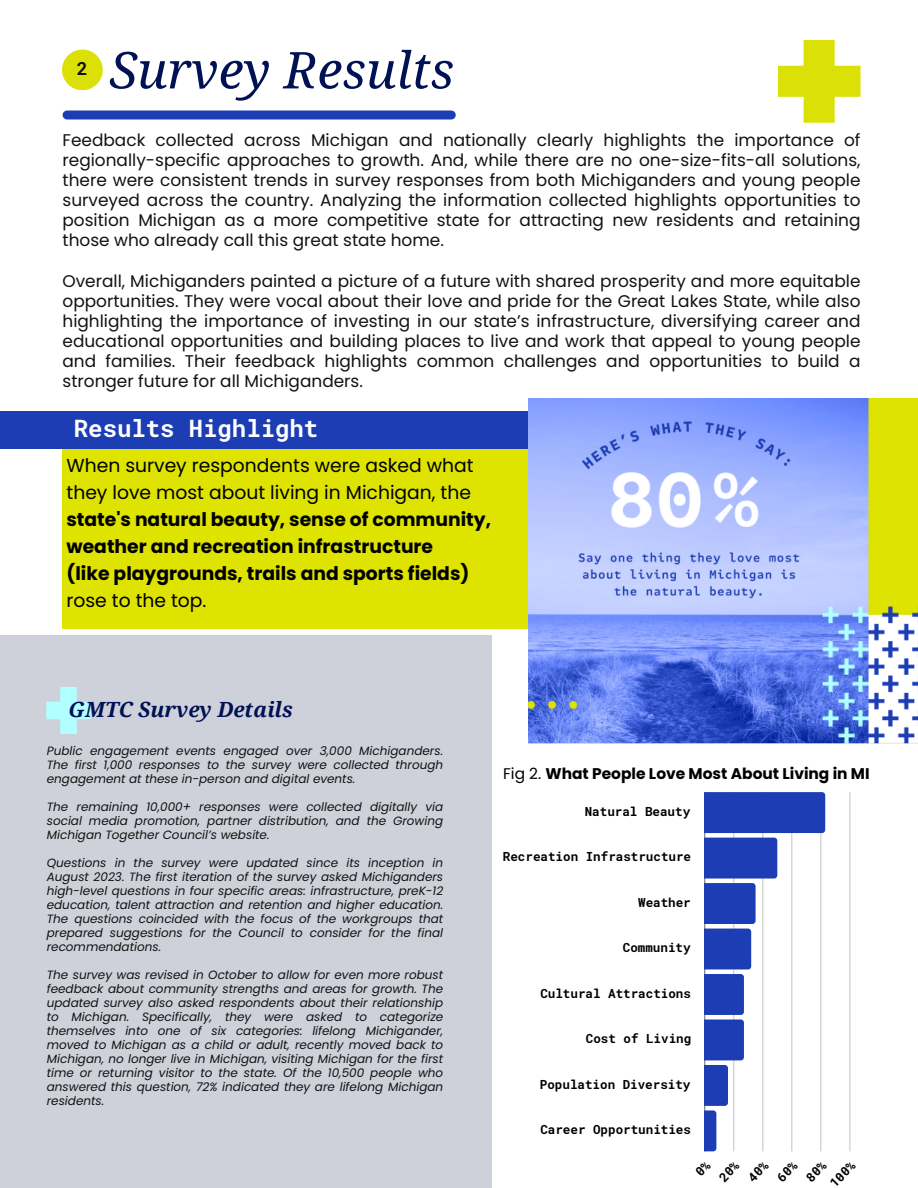
<style>
.page{position:relative;width:918px;height:1188px;background:#fff}
.page>*{position:absolute;margin:0;border:0;box-sizing:border-box;transform-origin:0 0}
.t1{font:italic 50.85px "Noto Serif";color:#001254}
.t2{font:700 24px "Roboto Mono";color:#fff}
.t3{font:italic 700 21px "Noto Serif";color:#001254}
.t4{font:700 18.75px/27px "Poppins";color:#000}
.t5{font:18.75px "Poppins";color:#000}
.t6{font:700 18px "Roboto Mono";color:#121212}
.t7{font:16.95px/20.1px "Poppins";color:#121212;text-align:justify}
.t8{font:700 15.45px "Poppins";color:#000}
.t9{font:700 12.6px "Roboto Mono";color:#000}
.t10{font:italic 12px/14px "Poppins";color:#121212;text-align:justify}
.s1{font-weight:400}
</style>
<div class="page">
<div style="left:62px;top:439px;width:467px;height:189px;background:#dee300"></div>
<div style="left:0;top:635px;width:491px;height:553px;background:#cfd1da"></div>
<svg style="left:778px;top:40px;width:83px;height:83px"></svg>
<div style="left:0;top:411px;width:544px;height:37px;background:#1c3db4"></div>
<img style="left:529px;top:398px;width:389px;height:346px">
<svg style="left:46px;top:687px;width:45px;height:47px"></svg>
<hr style="left:850px;top:792px;width:1px;height:359px;background:#000">
<svg style="left:705px;top:792px;width:120px;height:359px"></svg>
<div style="left:67px;top:111px;width:384px;height:9px;background:#1c3db4"></div>
<div style="left:62px;top:49px;width:41px;height:41px;background:#dbe106;border-radius:50%"></div>
<p class="t6" style="left:77px;top:57px;width:12px">2</p>
<p class="t1" style="left:109px;top:34px;width:346px">Survey Results</p>
<p class="t7" style="left:63px;top:130px;width:800px">Feedback collected across Michigan and nationally clearly highlights the importance of regionally-specific approaches to growth. And, while there are no one-size-fits-all solutions, there were consistent trends in survey responses from both Michiganders and young people surveyed across the country. Analyzing the information collected highlights opportunities to position Michigan as a more competitive state for attracting new residents and retaining those who already call this great state home.</p>
<p class="t7" style="left:63px;top:271px;width:800px">Overall, Michiganders painted a picture of a future with shared prosperity and more equitable opportunities. They were vocal about their love and pride for the Great Lakes State, while also highlighting the importance of investing in our state’s infrastructure, diversifying career and educational opportunities and building places to live and work that appeal to young people and families. Their feedback highlights common challenges and opportunities to build a stronger future for all Michiganders.</p>
<p class="t2" style="left:74px;top:412px;width:246px">Results Highlight</p>
<p class="t5" style="left:67px;top:452px;width:409px">When survey respondents were asked what</p>
<p class="t4" style="left:67px;top:479px;width:426px"><span class="s1">they love most about living in Michigan, the </span>state's natural beauty, sense of community, weather and recreation infrastructure</p>
<p class="t4" style="left:67px;top:560px;width:404px">(like playgrounds, trails and sports fields)</p>
<p class="t5" style="left:67px;top:587px;width:142px">rose to the top.</p>
<p class="t3" style="left:68px;top:695px;width:226px">GMTC Survey Details</p>
<p class="t10" style="left:47px;top:743px;width:398px">Public engagement events engaged over 3,000 Michiganders.<br>The first 1,000 responses to the survey were collected through engagement at these in-person and digital events.</p>
<p class="t10" style="left:47px;top:799px;width:398px">The remaining 10,000+ responses were collected digitally via social media promotion, partner distribution, and the Growing Michigan Together Council’s website.</p>
<p class="t10" style="left:47px;top:855px;width:398px">Questions in the survey were updated since its inception in August 2023. The first iteration of the survey asked Michiganders high-level questions in four specific areas: infrastructure, preK-12 education, talent attraction and retention and higher education.<br>The questions coincided with the focus of the workgroups that prepared suggestions for the Council to consider for the final recommendations.</p>
<p class="t10" style="left:47px;top:967px;width:398px">The survey was revised in October to allow for even more robust feedback about community strengths and areas for growth. The updated survey also asked respondents about their relationship to Michigan. Specifically, they were asked to categorize themselves into one of six categories: lifelong Michigander, moved to Michigan as a child or adult, recently moved back to Michigan, no longer live in Michigan, visiting Michigan for the first time or returning visitor to the state. Of the 10,500 people who answered this question, 72% indicated they are lifelong Michigan residents.</p>
<p class="t8" style="left:503px;top:762px;width:368px"><span class="s1">Fig 2.</span> What People Love Most About Living in MI</p>
<p class="t9" style="left:585px;top:803px;width:107px">Natural Beauty</p>
<p class="t9" style="left:503px;top:848px;width:190px">Recreation Infrastructure</p>
<p class="t9" style="left:638px;top:894px;width:54px">Weather</p>
<p class="t9" style="left:623px;top:939px;width:69px">Community</p>
<p class="t9" style="left:540px;top:985px;width:152px">Cultural Attractions</p>
<p class="t9" style="left:586px;top:1030px;width:107px">Cost of Living</p>
<p class="t9" style="left:540px;top:1076px;width:152px">Population Diversity</p>
<p class="t9" style="left:540px;top:1121px;width:152px">Career Opportunities</p>
<p class="t9" style="left:826px;top:1179px;width:32px;rotate:-45deg">100%</p>
</div>
